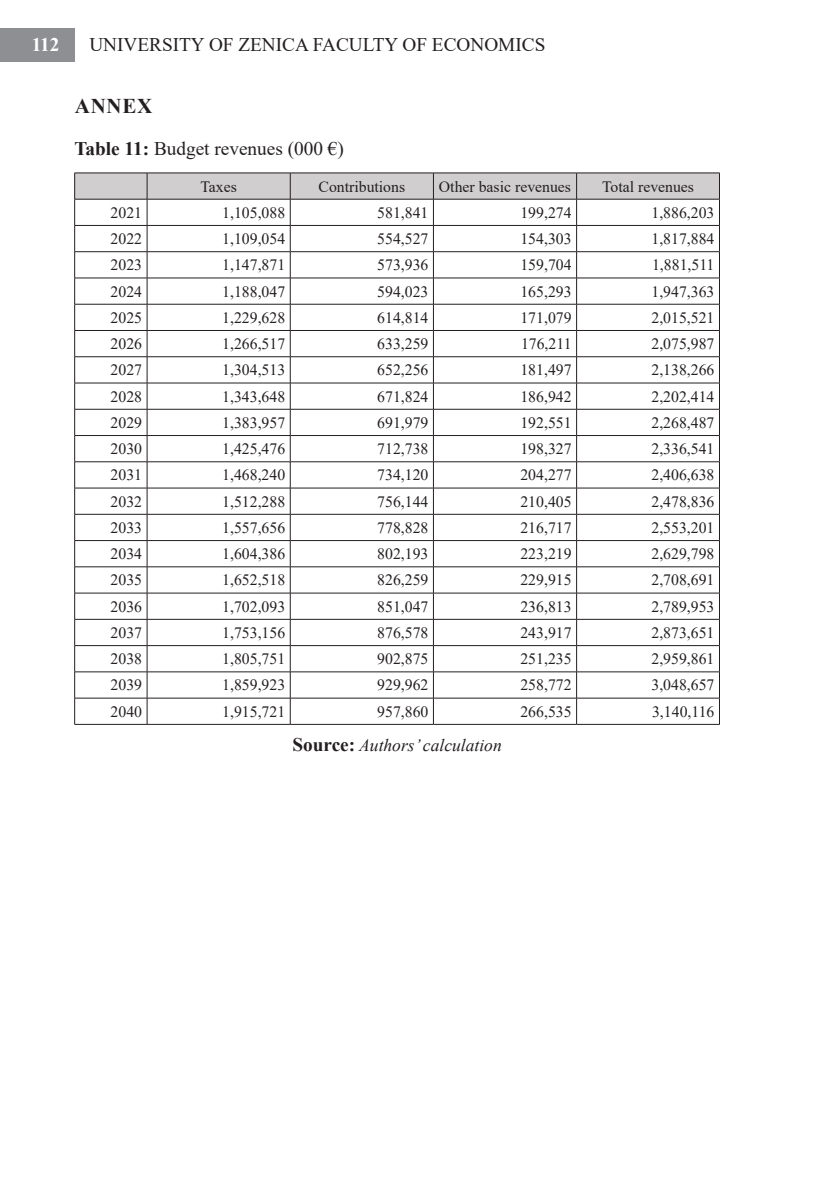
<style>
.page{position:relative;width:819px;height:1191px;background:#fff}
.page>*{position:absolute;margin:0;border:0;box-sizing:border-box;transform-origin:0 0}
.Sažetak{font:700 21px "Times New Roman";letter-spacing:.035em;color:#231f20}
.t1{font:19.25px "Times New Roman";color:#231f20}
.t2{font:700 19.25px "Times New Roman";color:#fff}
.Source_tabela_slika{font:italic 17.5px "Times New Roman";color:#231f20}
.Tabela{font:15.75px "Times New Roman";color:#231f20}
.s1{font-weight:700}
.s2{font-weight:700;font-style:normal;font-size:19.25px}
</style>
<div class="page">
<div style="left:0;top:28px;width:74px;height:33px;background:#8d8f92"></div>
<hr style="left:74px;top:724px;width:73px;height:1px;background:#231f20">
<hr style="left:147px;top:724px;width:143px;height:1px;background:#231f20">
<hr style="left:290px;top:724px;width:143px;height:1px;background:#231f20">
<hr style="left:433px;top:724px;width:143px;height:1px;background:#231f20">
<hr style="left:576px;top:724px;width:143px;height:1px;background:#231f20">
<svg style="left:74px;top:173px;width:646px;height:551px"></svg>
<hr style="left:74px;top:199px;width:73px;height:1px;background:#231f20">
<hr style="left:147px;top:199px;width:143px;height:1px;background:#231f20">
<hr style="left:290px;top:199px;width:143px;height:1px;background:#231f20">
<hr style="left:433px;top:199px;width:143px;height:1px;background:#231f20">
<hr style="left:576px;top:199px;width:143px;height:1px;background:#231f20">
<p class="t2" style="left:32px;top:31px;width:29px">112</p>
<p class="t1" style="left:89px;top:31px;width:457px">UNIVERSITY OF ZENICA FACULTY OF ECONOMICS</p>
<p class="Sažetak" style="left:75px;top:91px;width:79px">ANNEX</p>
<p class="t1" style="left:74px;top:135px;width:271px"><span class="s1">Table 11:</span> Budget revenues (000 €)</p>
<p class="Tabela" style="left:200px;top:175px;width:38px">Taxes</p>
<p class="Tabela" style="left:318px;top:175px;width:88px">Contributions</p>
<p class="Tabela" style="left:439px;top:175px;width:134px">Other basic revenues</p>
<p class="Tabela" style="left:602px;top:175px;width:94px">Total revenues</p>
<p class="Tabela" style="left:111px;top:201px;width:33px">2021</p>
<p class="Tabela" style="left:222px;top:201px;width:64px">1,105,088</p>
<p class="Tabela" style="left:377px;top:201px;width:53px">581,841</p>
<p class="Tabela" style="left:520px;top:201px;width:53px">199,274</p>
<p class="Tabela" style="left:651px;top:201px;width:64px">1,886,203</p>
<p class="Tabela" style="left:111px;top:228px;width:33px">2022</p>
<p class="Tabela" style="left:222px;top:228px;width:64px">1,109,054</p>
<p class="Tabela" style="left:377px;top:228px;width:53px">554,527</p>
<p class="Tabela" style="left:520px;top:228px;width:53px">154,303</p>
<p class="Tabela" style="left:651px;top:228px;width:64px">1,817,884</p>
<p class="Tabela" style="left:111px;top:254px;width:33px">2023</p>
<p class="Tabela" style="left:222px;top:254px;width:64px">1,147,871</p>
<p class="Tabela" style="left:377px;top:254px;width:53px">573,936</p>
<p class="Tabela" style="left:520px;top:254px;width:53px">159,704</p>
<p class="Tabela" style="left:652px;top:254px;width:64px">1,881,511</p>
<p class="Tabela" style="left:111px;top:280px;width:33px">2024</p>
<p class="Tabela" style="left:222px;top:280px;width:64px">1,188,047</p>
<p class="Tabela" style="left:377px;top:280px;width:53px">594,023</p>
<p class="Tabela" style="left:520px;top:280px;width:53px">165,293</p>
<p class="Tabela" style="left:651px;top:280px;width:64px">1,947,363</p>
<p class="Tabela" style="left:111px;top:306px;width:33px">2025</p>
<p class="Tabela" style="left:222px;top:306px;width:64px">1,229,628</p>
<p class="Tabela" style="left:377px;top:306px;width:53px">614,814</p>
<p class="Tabela" style="left:520px;top:306px;width:53px">171,079</p>
<p class="Tabela" style="left:651px;top:306px;width:64px">2,015,521</p>
<p class="Tabela" style="left:111px;top:333px;width:33px">2026</p>
<p class="Tabela" style="left:222px;top:333px;width:64px">1,266,517</p>
<p class="Tabela" style="left:377px;top:333px;width:53px">633,259</p>
<p class="Tabela" style="left:521px;top:333px;width:52px">176,211</p>
<p class="Tabela" style="left:651px;top:333px;width:64px">2,075,987</p>
<p class="Tabela" style="left:111px;top:359px;width:33px">2027</p>
<p class="Tabela" style="left:222px;top:359px;width:64px">1,304,513</p>
<p class="Tabela" style="left:377px;top:359px;width:53px">652,256</p>
<p class="Tabela" style="left:520px;top:359px;width:53px">181,497</p>
<p class="Tabela" style="left:651px;top:359px;width:64px">2,138,266</p>
<p class="Tabela" style="left:111px;top:385px;width:33px">2028</p>
<p class="Tabela" style="left:222px;top:385px;width:64px">1,343,648</p>
<p class="Tabela" style="left:377px;top:385px;width:53px">671,824</p>
<p class="Tabela" style="left:520px;top:385px;width:53px">186,942</p>
<p class="Tabela" style="left:651px;top:385px;width:64px">2,202,414</p>
<p class="Tabela" style="left:111px;top:411px;width:33px">2029</p>
<p class="Tabela" style="left:222px;top:411px;width:64px">1,383,957</p>
<p class="Tabela" style="left:377px;top:411px;width:53px">691,979</p>
<p class="Tabela" style="left:520px;top:411px;width:53px">192,551</p>
<p class="Tabela" style="left:651px;top:411px;width:64px">2,268,487</p>
<p class="Tabela" style="left:111px;top:438px;width:33px">2030</p>
<p class="Tabela" style="left:222px;top:438px;width:64px">1,425,476</p>
<p class="Tabela" style="left:377px;top:438px;width:53px">712,738</p>
<p class="Tabela" style="left:520px;top:438px;width:53px">198,327</p>
<p class="Tabela" style="left:651px;top:438px;width:64px">2,336,541</p>
<p class="Tabela" style="left:111px;top:464px;width:33px">2031</p>
<p class="Tabela" style="left:222px;top:464px;width:64px">1,468,240</p>
<p class="Tabela" style="left:377px;top:464px;width:53px">734,120</p>
<p class="Tabela" style="left:520px;top:464px;width:53px">204,277</p>
<p class="Tabela" style="left:651px;top:464px;width:64px">2,406,638</p>
<p class="Tabela" style="left:111px;top:490px;width:33px">2032</p>
<p class="Tabela" style="left:222px;top:490px;width:64px">1,512,288</p>
<p class="Tabela" style="left:377px;top:490px;width:53px">756,144</p>
<p class="Tabela" style="left:520px;top:490px;width:53px">210,405</p>
<p class="Tabela" style="left:651px;top:490px;width:64px">2,478,836</p>
<p class="Tabela" style="left:111px;top:516px;width:33px">2033</p>
<p class="Tabela" style="left:222px;top:516px;width:64px">1,557,656</p>
<p class="Tabela" style="left:377px;top:516px;width:53px">778,828</p>
<p class="Tabela" style="left:520px;top:516px;width:53px">216,717</p>
<p class="Tabela" style="left:651px;top:516px;width:64px">2,553,201</p>
<p class="Tabela" style="left:111px;top:543px;width:33px">2034</p>
<p class="Tabela" style="left:222px;top:543px;width:64px">1,604,386</p>
<p class="Tabela" style="left:377px;top:543px;width:53px">802,193</p>
<p class="Tabela" style="left:520px;top:543px;width:53px">223,219</p>
<p class="Tabela" style="left:651px;top:543px;width:64px">2,629,798</p>
<p class="Tabela" style="left:111px;top:569px;width:33px">2035</p>
<p class="Tabela" style="left:222px;top:569px;width:64px">1,652,518</p>
<p class="Tabela" style="left:377px;top:569px;width:53px">826,259</p>
<p class="Tabela" style="left:520px;top:569px;width:53px">229,915</p>
<p class="Tabela" style="left:651px;top:569px;width:64px">2,708,691</p>
<p class="Tabela" style="left:111px;top:595px;width:33px">2036</p>
<p class="Tabela" style="left:222px;top:595px;width:64px">1,702,093</p>
<p class="Tabela" style="left:377px;top:595px;width:53px">851,047</p>
<p class="Tabela" style="left:520px;top:595px;width:53px">236,813</p>
<p class="Tabela" style="left:651px;top:595px;width:64px">2,789,953</p>
<p class="Tabela" style="left:111px;top:621px;width:33px">2037</p>
<p class="Tabela" style="left:222px;top:621px;width:64px">1,753,156</p>
<p class="Tabela" style="left:377px;top:621px;width:53px">876,578</p>
<p class="Tabela" style="left:520px;top:621px;width:53px">243,917</p>
<p class="Tabela" style="left:651px;top:621px;width:64px">2,873,651</p>
<p class="Tabela" style="left:111px;top:648px;width:33px">2038</p>
<p class="Tabela" style="left:222px;top:648px;width:64px">1,805,751</p>
<p class="Tabela" style="left:377px;top:648px;width:53px">902,875</p>
<p class="Tabela" style="left:520px;top:648px;width:53px">251,235</p>
<p class="Tabela" style="left:651px;top:648px;width:64px">2,959,861</p>
<p class="Tabela" style="left:111px;top:674px;width:33px">2039</p>
<p class="Tabela" style="left:222px;top:674px;width:64px">1,859,923</p>
<p class="Tabela" style="left:377px;top:674px;width:53px">929,962</p>
<p class="Tabela" style="left:520px;top:674px;width:53px">258,772</p>
<p class="Tabela" style="left:651px;top:674px;width:64px">3,048,657</p>
<p class="Tabela" style="left:111px;top:700px;width:33px">2040</p>
<p class="Tabela" style="left:222px;top:700px;width:64px">1,915,721</p>
<p class="Tabela" style="left:377px;top:700px;width:53px">957,860</p>
<p class="Tabela" style="left:520px;top:700px;width:53px">266,535</p>
<p class="Tabela" style="left:652px;top:700px;width:64px">3,140,116</p>
<p class="Source_tabela_slika" style="left:292px;top:733px;width:211px"><span class="s2">Source:</span> Authors’ calculation</p>
</div>
